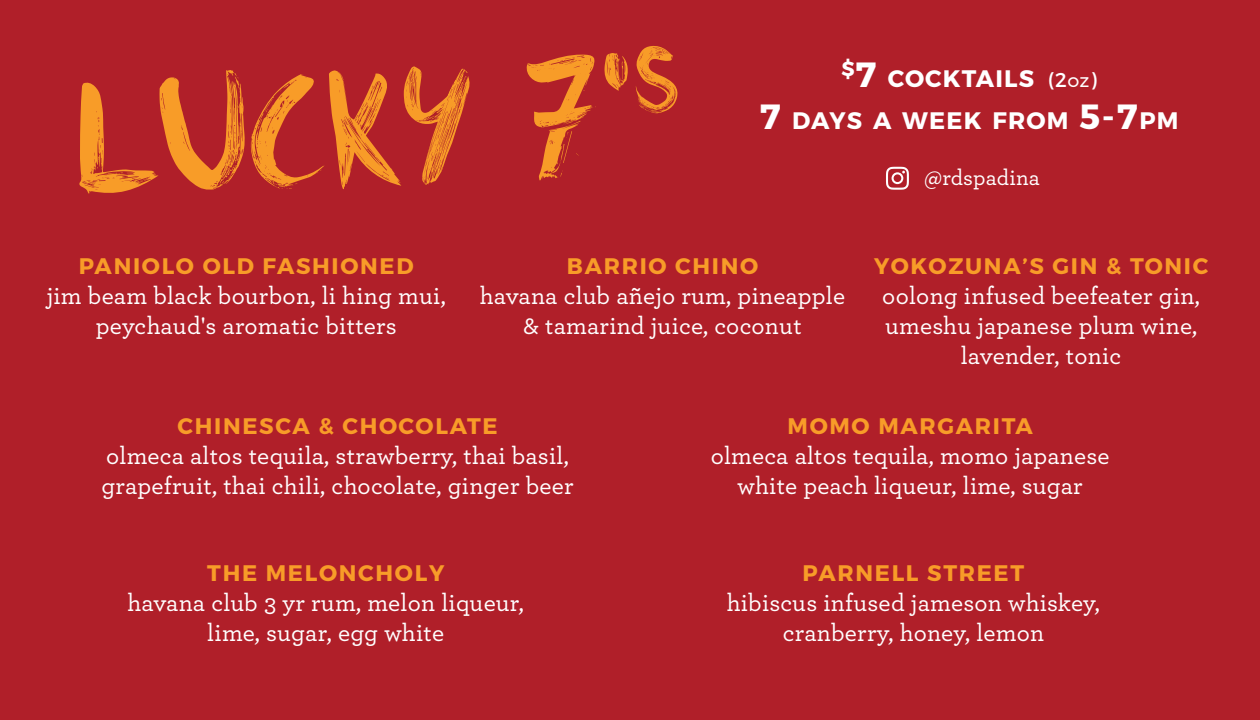
<style>
.page{position:relative;width:1260px;height:720px;background:#b01f29}
.page>*{position:absolute;margin:0;border:0;box-sizing:border-box;transform-origin:0 0}
.t1{font:500 25px/30px "Archer";letter-spacing:.01em;color:#fff;text-align:center}
.t2{font:700 23.75px/42px "Montserrat";letter-spacing:.05em;color:#fff;text-align:center}
.t3{font:700 22.5px "Montserrat";letter-spacing:.075em;color:#f89c28}
.t4{font:500 22.5px "Archer";color:#fff}
.s1{font-size:35px}
.s2{font-weight:400;font-size:20px}
.s3{font-weight:400;font-size:14px}
</style>
<div class="page">
<svg style="left:79px;top:66px;width:391px;height:128px"></svg>
<svg style="left:526px;top:55px;width:70px;height:125px"></svg>
<svg style="left:604px;top:53px;width:24px;height:38px"></svg>
<svg style="left:636px;top:46px;width:42px;height:68px"></svg>
<svg style="left:886px;top:167px;width:23px;height:23px"></svg>
<p class="t2" style="left:760px;top:58px;width:420px"><sup>$</sup><span class="s1">7</span> COCKTAILS <span class="s2">(2</span><span class="s3">OZ</span><span class="s2">)<br></span><span class="s1">7</span> DAYS A WEEK FROM <span class="s1">5-7</span>PM</p>
<p class="t3" style="left:79px;top:252px;width:336px">PANIOLO OLD FASHIONED</p>
<p class="t1" style="left:47px;top:279px;width:401px">jim beam black bourbon, li hing mui, peychaud's aromatic bitters</p>
<p class="t3" style="left:567px;top:252px;width:193px">BARRIO CHINO</p>
<p class="t1" style="left:480px;top:279px;width:367px">havana club añejo rum, pineapple &amp; tamarind juice, coconut</p>
<p class="t4" style="left:924px;top:161px;width:117px">@rdspadina</p>
<p class="t3" style="left:874px;top:252px;width:336px">YOKOZUNA’S GIN &amp; TONIC</p>
<p class="t1" style="left:882px;top:279px;width:319px">oolong infused beefeater gin, umeshu japanese plum wine, lavender, tonic</p>
<p class="t3" style="left:178px;top:412px;width:322px">CHINESCA &amp; CHOCOLATE</p>
<p class="t1" style="left:101px;top:439px;width:474px;text-align:left">olmeca altos tequila, strawberry, thai basil, grapefruit, thai chili, chocolate, ginger beer</p>
<p class="t3" style="left:207px;top:559px;width:239px">THE MELONCHOLY</p>
<p class="t1" style="left:128px;top:586px;width:398px">havana club 3 yr rum, melon liqueur, lime, sugar, egg white</p>
<p class="t3" style="left:788px;top:412px;width:247px">MOMO MARGARITA</p>
<p class="t1" style="left:711px;top:439px;width:400px">olmeca altos tequila, momo japanese white peach liqueur, lime, sugar</p>
<p class="t3" style="left:803px;top:559px;width:223px">PARNELL STREET</p>
<p class="t1" style="left:727px;top:586px;width:375px">hibiscus infused jameson whiskey, cranberry, honey, lemon</p>
</div>
